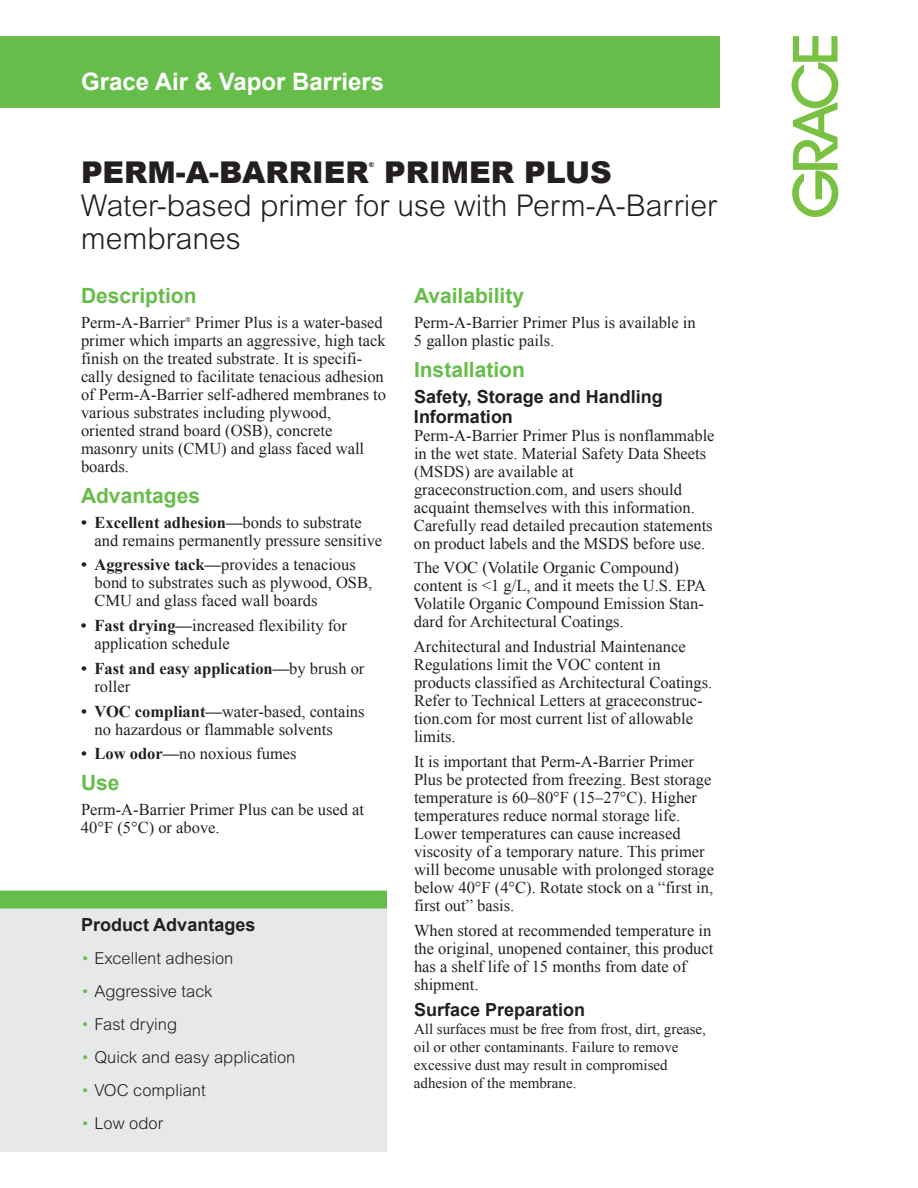
<style>
.page{position:relative;width:918px;height:1188px;background:#fff}
.page>*{position:absolute;margin:0;border:0;box-sizing:border-box;transform-origin:0 0}
.t1{font:300 30px/33px "Arial";color:#231f20}
.t2{font:900 30px "Arial";color:#231f20}
.t3{font:700 24px "Arial";color:#fff}
.t4{font:700 21px "Arial";color:#67bd4a}
.t5{font:700 18px/19.5px "Arial";color:#231f20}
.t6{font:16.5px/18px "Times New Roman";color:#231f20}
.t7{font:300 16.5px "Arial";color:#231f20}
.t8{font:700 16.5px/18px "Times New Roman";color:#231f20}
.t9{font:15px/18px "Times New Roman";color:#231f20}
.t10{font:7.35px "Times New Roman";color:#231f20}
.t11{font:900 6.75px "Arial";color:#231f20}
.s1{font-weight:700}
.s2{font-weight:400}
.s3{color:#67bd4a}
</style>
<div class="page">
<div style="left:0;top:36px;width:720px;height:72px;background:#67bd4a"></div>
<svg style="left:792px;top:36px;width:46px;height:181px"></svg>
<div style="left:0;top:891px;width:387px;height:18px;background:#67bd4a"></div>
<div style="left:0;top:909px;width:387px;height:243px;background:#e7e8e9"></div>
<h2 class="t3" style="left:81px;top:68px;width:305px">Grace Air &amp; Vapor Barriers</h2>
<h1 class="t2" style="left:81px;top:150px;width:289px">PERM-A-BARRIER</h1>
<p class="t11" style="left:369px;top:160px;width:7px">®</p>
<h1 class="t2" style="left:384px;top:150px;width:229px">PRIMER PLUS</h1>
<h1 class="t1" style="left:81px;top:192px;width:638px">Water-based primer for use with Perm-A-Barrier membranes</h1>
<p class="t4" style="left:81px;top:284px;width:117px">Description</p>
<p class="t6" style="left:81px;top:313px;width:106px">Perm-A-Barrier</p>
<p class="t10" style="left:185px;top:315px;width:7px">®</p>
<p class="t4" style="left:414px;top:284px;width:112px">Availability</p>
<p class="t6" style="left:414px;top:313px;width:283px">Perm-A-Barrier Primer Plus is available in<br>5 gallon plastic pails.</p>
<p class="t4" style="left:414px;top:358px;width:112px">Installation</p>
<p class="t5" style="left:414px;top:387px;width:250px">Safety, Storage and Handling<br>Information</p>
<p class="t6" style="left:414px;top:426px;width:302px">Perm-A-Barrier Primer Plus is nonflammable in the wet state. Material Safety Data Sheets (MSDS) are available at graceconstruction.com, and users should acquaint themselves with this information.<br>Carefully read detailed precaution statements on product labels and the MSDS before use.</p>
<p class="t6" style="left:414px;top:559px;width:293px">The VOC (Volatile Organic Compound) content is &lt;1 g/L, and it meets the U.S. EPA Volatile Organic Compound Emission Stan&shy;dard for Architectural Coatings.</p>
<p class="t6" style="left:414px;top:637px;width:300px">Architectural and Industrial Maintenance Regulations limit the VOC content in products classified as Architectural Coatings.<br>Refer to Technical Letters at graceconstruc&shy;tion.com for most current list of allowable limits.</p>
<p class="t6" style="left:414px;top:752px;width:302px">It is important that Perm-A-Barrier Primer Plus be protected from freezing. Best storage temperature is 60–80°F (15–27°C). Higher temperatures reduce normal storage life.<br>Lower temperatures can cause increased viscosity of a temporary nature. This primer will become unusable with prolonged storage below 40°F (4°C). Rotate stock on a “first in, first out” basis.</p>
<p class="t6" style="left:414px;top:921px;width:301px">When stored at recommended temperature in the original, unopened container, this product has a shelf life of 15 months from date of shipment.</p>
<p class="t5" style="left:414px;top:1000px;width:173px">Surface Preparation</p>
<p class="t9" style="left:414px;top:1020px;width:293px">All surfaces must be free from frost, dirt, grease, oil or other contaminants. Failure to remove excessive dust may result in compromised adhesion of the membrane.</p>
<p class="t6" style="left:81px;top:313px;width:307px;text-indent:114px">Primer Plus is a water-based primer which imparts an aggressive, high tack finish on the treated substrate. It is specifi&shy;cally designed to facilitate tenacious adhesion of Perm-A-Barrier self-adhered membranes to various substrates including plywood, oriented strand board (OSB), concrete masonry units (CMU) and glass faced wall boards.</p>
<p class="t4" style="left:81px;top:484px;width:121px">Advantages</p>
<p class="t6" style="left:94px;top:513px;width:289px;text-indent:-13px"><span class="s1">• Excellent adhesion—</span>bonds to substrate and remains permanently pressure sensitive</p>
<p class="t6" style="left:95px;top:556px;width:279px;text-indent:-13px"><span class="s1">• Aggressive tack—</span>provides a tenacious bond to substrates such as plywood, OSB,<br>CMU and glass faced wall boards</p>
<p class="t6" style="left:95px;top:616px;width:254px;text-indent:-14px"><span class="s1">• Fast drying—</span>increased flexibility for application schedule</p>
<p class="t8" style="left:95px;top:659px;width:271px;text-indent:-14px">• Fast and easy application—<span class="s2">by brush or roller</span></p>
<p class="t6" style="left:95px;top:702px;width:272px;text-indent:-13px"><span class="s1">• VOC compliant—</span>water-based, contains no hazardous or flammable solvents</p>
<p class="t6" style="left:81px;top:745px;width:217px"><span class="s1">• Low odor—</span>no noxious fumes</p>
<p class="t4" style="left:81px;top:771px;width:40px">Use</p>
<p class="t6" style="left:81px;top:800px;width:285px">Perm-A-Barrier Primer Plus can be used at<br>40°F (5°C) or above.</p>
<p class="t5" style="left:81px;top:915px;width:176px">Product Advantages</p>
<p class="t7" style="left:81px;top:952px;width:154px"><span class="s3">•</span> Excellent adhesion</p>
<p class="t7" style="left:81px;top:985px;width:133px"><span class="s3">•</span> Aggressive tack</p>
<p class="t7" style="left:81px;top:1018px;width:98px"><span class="s3">•</span> Fast drying</p>
<p class="t7" style="left:81px;top:1051px;width:216px"><span class="s3">•</span> Quick and easy application</p>
<p class="t7" style="left:81px;top:1084px;width:126px"><span class="s3">•</span> VOC compliant</p>
<p class="t7" style="left:81px;top:1117px;width:84px"><span class="s3">•</span> Low odor</p>
</div>
